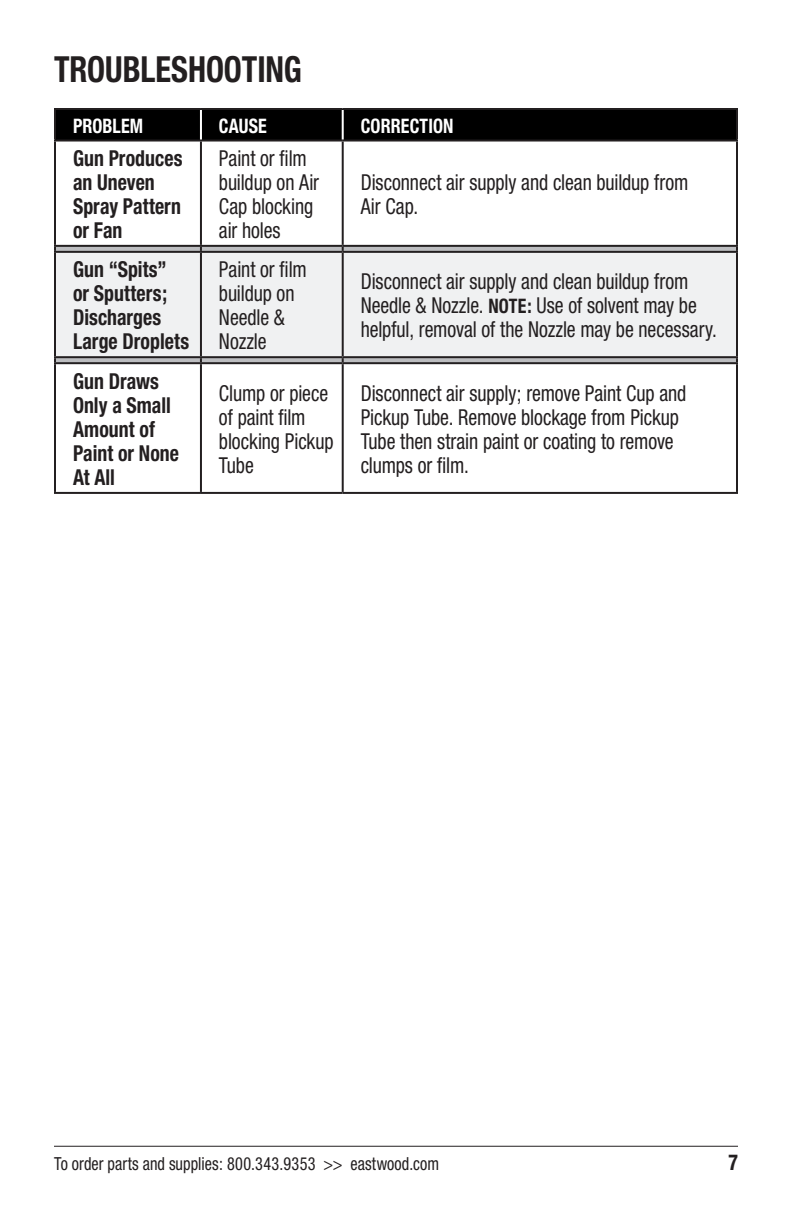
<style>
.page{position:relative;width:792px;height:1224px;background:#fff}
.page>*{position:absolute;margin:0;border:0;box-sizing:border-box;transform-origin:0 0}
.t1{font:700 condensed 36px "Helvetica Neue";color:#231f20;scale:.9 1}
.t2{font:condensed 22px/24px "Helvetica Neue";letter-spacing:-.005em;color:#231f20;scale:.9 1}
.t3{font:700 condensed 22px/24px "Helvetica Neue";letter-spacing:.005em;color:#231f20;scale:.9 1}
.t4{font:700 condensed 20px "Helvetica Neue";letter-spacing:.005em;color:#fff;scale:.9 1}
.t5{font:condensed 18px "Helvetica Neue";letter-spacing:.01em;color:#231f20;scale:.9 1}
.s1{font-weight:700;font-size:20px}
</style>
<div class="page">
<hr style="left:54px;top:1146px;width:684px;height:1px;background:#231f20">
<div style="left:56px;top:110px;width:680px;height:30px;background:#000"></div>
<svg style="left:56px;top:247px;width:680px;height:115px;background:#b4b5b8"></svg>
<div style="left:56px;top:253px;width:680px;height:103px;background:#f0f1f2"></div>
<hr style="left:54px;top:142px;width:2px;height:103px;background:#231f20">
<hr style="left:200px;top:142px;width:2px;height:103px;background:#231f20">
<hr style="left:342px;top:142px;width:2px;height:103px;background:#231f20">
<hr style="left:736px;top:142px;width:2px;height:103px;background:#231f20">
<hr style="left:54px;top:245px;width:147px;height:2px;background:#231f20">
<hr style="left:201px;top:245px;width:142px;height:2px;background:#231f20">
<hr style="left:343px;top:245px;width:395px;height:2px;background:#231f20">
<hr style="left:54px;top:251px;width:147px;height:2px;background:#231f20">
<hr style="left:54px;top:253px;width:2px;height:103px;background:#231f20">
<hr style="left:201px;top:251px;width:142px;height:2px;background:#231f20">
<hr style="left:200px;top:253px;width:2px;height:103px;background:#231f20">
<hr style="left:343px;top:251px;width:395px;height:2px;background:#231f20">
<hr style="left:342px;top:253px;width:2px;height:103px;background:#231f20">
<hr style="left:736px;top:253px;width:2px;height:103px;background:#231f20">
<hr style="left:54px;top:356px;width:147px;height:2px;background:#231f20">
<hr style="left:201px;top:356px;width:142px;height:2px;background:#231f20">
<hr style="left:343px;top:356px;width:395px;height:2px;background:#231f20">
<hr style="left:54px;top:362px;width:147px;height:2px;background:#231f20">
<hr style="left:54px;top:364px;width:2px;height:128px;background:#231f20">
<hr style="left:201px;top:362px;width:142px;height:2px;background:#231f20">
<hr style="left:200px;top:364px;width:2px;height:128px;background:#231f20">
<hr style="left:343px;top:362px;width:395px;height:2px;background:#231f20">
<hr style="left:342px;top:364px;width:2px;height:128px;background:#231f20">
<hr style="left:736px;top:364px;width:2px;height:128px;background:#231f20">
<hr style="left:54px;top:492px;width:147px;height:2px;background:#231f20">
<hr style="left:201px;top:492px;width:142px;height:2px;background:#231f20">
<hr style="left:343px;top:492px;width:395px;height:2px;background:#231f20">
<hr style="left:54px;top:108px;width:147px;height:2px;background:#231f20">
<hr style="left:54px;top:110px;width:2px;height:30px;background:#231f20">
<hr style="left:201px;top:108px;width:142px;height:2px;background:#231f20">
<hr style="left:54px;top:140px;width:147px;height:2px;background:#231f20">
<hr style="left:201px;top:140px;width:142px;height:2px;background:#231f20">
<hr style="left:200px;top:110px;width:2px;height:30px;background:#fff">
<hr style="left:343px;top:108px;width:395px;height:2px;background:#231f20">
<hr style="left:736px;top:110px;width:2px;height:30px;background:#231f20">
<hr style="left:343px;top:140px;width:395px;height:2px;background:#231f20">
<hr style="left:342px;top:110px;width:2px;height:30px;background:#fff">
<h1 class="t1" style="left:54px;top:47px;width:277px">TROUBLESHOOTING</h1>
<p class="t4" style="left:73px;top:113px;width:80px">PROBLEM</p>
<p class="t4" style="left:219px;top:113px;width:55px">CAUSE</p>
<p class="t4" style="left:361px;top:113px;width:105px">CORRECTION</p>
<p class="t3" style="left:73px;top:146px;width:123px">Gun Produces an Uneven<br>Spray Pattern or Fan</p>
<p class="t2" style="left:219px;top:146px;width:113px">Paint or film buildup on Air<br>Cap blocking air holes</p>
<p class="t2" style="left:361px;top:170px;width:365px">Disconnect air supply and clean buildup from<br>Air Cap.</p>
<p class="t3" style="left:73px;top:257px;width:131px">Gun “Spits”<br>or Sputters;<br>Discharges<br>Large Droplets</p>
<p class="t2" style="left:219px;top:257px;width:99px">Paint or film buildup on<br>Needle &amp;<br>Nozzle</p>
<p class="t2" style="left:361px;top:269px;width:397px">Disconnect air supply and clean buildup from<br>Needle &amp; Nozzle. <span class="s1">NOTE:</span> Use of solvent may be helpful, removal of the Nozzle may be necessary.</p>
<p class="t3" style="left:73px;top:368px;width:119px">Gun Draws<br>Only a Small<br>Amount of<br>Paint or None<br>At All</p>
<p class="t2" style="left:219px;top:381px;width:129px">Clump or piece of paint film blocking Pickup<br>Tube</p>
<p class="t2" style="left:361px;top:381px;width:363px">Disconnect air supply; remove Paint Cup and Pickup Tube. Remove blockage from Pickup Tube then strain paint or coating to remove clumps or film.</p>
<p class="t5" style="left:54px;top:1153px;width:430px">To order parts and supplies: 800.343.9353 &gt;&gt; eastwood.com</p>
<p class="t3" style="left:728px;top:1150px;width:12px">7</p>
</div>
